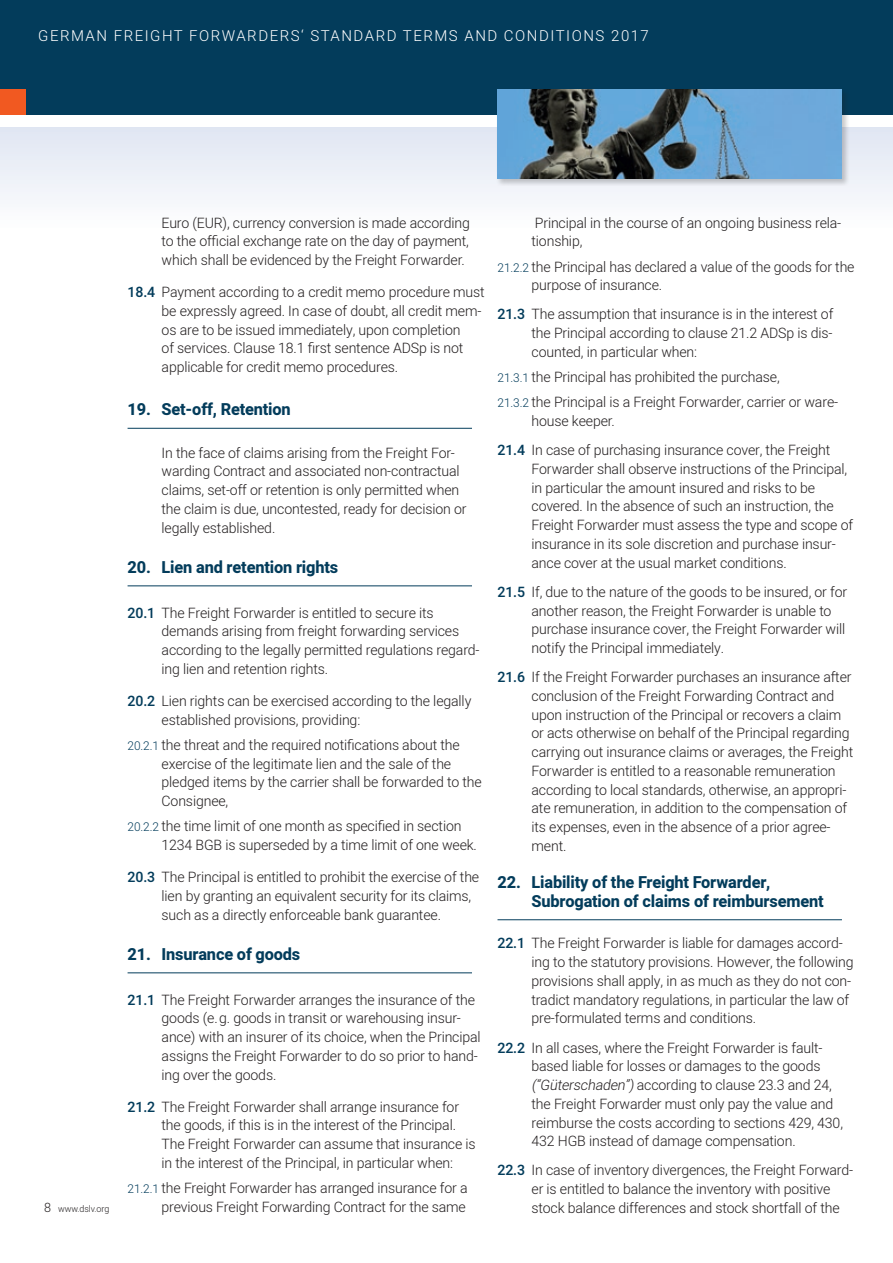
<style>
.page{position:relative;width:893px;height:1263px;background:#fff}
.page>*{position:absolute;margin:0;border:0;box-sizing:border-box;transform-origin:0 0}
.t1{font:800 16.5px/18.8px "Heebo";letter-spacing:-.01em;color:#033c5b}
.t2{font:300 15px "Heebo";letter-spacing:.1em;color:#fff}
.t3{font:300 14.25px/18.8px "Heebo";letter-spacing:-.01em;color:#231f20}
.t4{font:300 9px "Heebo";letter-spacing:-.01em;color:#231f20}
.s1{font-size:12.75px}
.s2{font-weight:500;color:#033c5b}
.s3{font-size:12px;color:#033c5b}
.s4{font-style:italic}
</style>
<div class="page">
<div style="left:0;top:0;width:893px;height:115px;background:#033c5b"></div>
<div style="left:0;top:128px;width:893px;height:102px;background:linear-gradient(to bottom,#e0e6f2,#fefefe)"></div>
<div style="left:0;top:89px;width:26px;height:26px;background:#f15921"></div>
<hr style="left:128px;top:428px;width:344px;height:1px;background:#033c5b">
<hr style="left:128px;top:585px;width:344px;height:1px;background:#033c5b">
<hr style="left:128px;top:972px;width:344px;height:1px;background:#033c5b">
<hr style="left:497px;top:919px;width:345px;height:1px;background:#033c5b">
<div style="left:496px;top:88px;width:354px;height:98px;background:#231f20;opacity:.25"></div>
<img style="left:497px;top:89px;width:345px;height:90px">
<p class="t2" style="left:38px;top:26px;width:612px">GERMAN FREIGHT FORWARDERS‘ STANDARD TERMS AND CONDITIONS 2017</p>
<p class="t4" style="left:44px;top:1202px;width:67px"><span class="s1">8</span> www.dslv.org</p>
<p class="t3" style="left:162px;top:213px;width:310px;text-align:justify">Euro (EUR), currency conversion is made according to the official exchange rate on the day of payment, which shall be evidenced by the Freight Forwarder.</p>
<p class="t3" style="left:162px;top:282px;width:325px;text-indent:-34px"><span class="s2">18.4</span> Payment according to a credit memo procedure must be expressly agreed. In case of doubt, all credit mem&shy;os are to be issued immediately, upon completion<br>of services. Clause 18.1 first sentence ADSp is not applicable for credit memo procedures.</p>
<p class="t1" style="left:128px;top:400px;width:165px">19. Set-off, Retention</p>
<p class="t3" style="left:162px;top:443px;width:307px">In the face of claims arising from the Freight For&shy;warding Contract and associated non-contractual claims, set-off or retention is only permitted when the claim is due, uncontested, ready for decision or legally established.</p>
<p class="t1" style="left:128px;top:558px;width:212px">20. Lien and retention rights</p>
<p class="t3" style="left:162px;top:603px;width:319px;text-indent:-34px"><span class="s2">20.1</span> The Freight Forwarder is entitled to secure its demands arising from freight forwarding services according to the legally permitted regulations regard&shy;ing lien and retention rights.</p>
<p class="t3" style="left:162px;top:691px;width:311px;text-indent:-34px"><span class="s2">20.2</span> Lien rights can be exercised according to the legally established provisions, providing:</p>
<p class="t3" style="left:162px;top:735px;width:322px;text-indent:-34px"><span class="s3">20.2.1</span> the threat and the required notifications about the exercise of the legitimate lien and the sale of the pledged items by the carrier shall be forwarded to the Consignee,</p>
<p class="t3" style="left:162px;top:817px;width:317px;text-indent:-34px"><span class="s3">20.2.2</span> the time limit of one month as specified in section<br>1234 BGB is superseded by a time limit of one week.</p>
<p class="t3" style="left:162px;top:867px;width:319px;text-indent:-34px"><span class="s2">20.3</span> The Principal is entitled to prohibit the exercise of the lien by granting an equivalent security for its claims, such as a directly enforceable bank guarantee.</p>
<p class="t1" style="left:128px;top:945px;width:174px">21. Insurance of goods</p>
<p class="t3" style="left:162px;top:990px;width:321px;text-indent:-34px"><span class="s2">21.1</span> The Freight Forwarder arranges the insurance of the goods (e.g. goods in transit or warehousing insur&shy;ance) with an insurer of its choice, when the Principal assigns the Freight Forwarder to do so prior to hand&shy;ing over the goods.</p>
<p class="t3" style="left:162px;top:1097px;width:316px;text-indent:-34px"><span class="s2">21.2</span> The Freight Forwarder shall arrange insurance for the goods, if this is in the interest of the Principal.<br>The Freight Forwarder can assume that insurance is in the interest of the Principal, in particular when:</p>
<p class="t3" style="left:128px;top:1178px;width:341px;text-align:right"><span class="s3">21.2.1</span> the Freight Forwarder has arranged insurance for a previous Freight Forwarding Contract for the same</p>
<p class="t3" style="left:531px;top:213px;width:311px">Principal in the course of an ongoing business rela&shy;tionship,</p>
<p class="t3" style="left:531px;top:257px;width:325px;text-indent:-34px"><span class="s3">21.2.2</span> the Principal has declared a value of the goods for the purpose of insurance.</p>
<p class="t3" style="left:531px;top:305px;width:303px;text-align:justify;text-indent:-34px"><span class="s2">21.3</span> The assumption that insurance is in the interest of the Principal according to clause 21.2 ADSp is dis&shy;counted, in particular when:</p>
<p class="t3" style="left:497px;top:364px;width:342px;line-height:25.2px"><span class="s3">21.3.1</span> the Principal has prohibited the purchase,<br><span class="s3">21.3.2</span> the Principal is a Freight Forwarder, carrier or ware-</p>
<p class="t3" style="left:497px;top:406px;width:334px;line-height:29.1px;text-indent:34px">house keeper.<br><span class="s2">21.4</span> In case of purchasing insurance cover, the Freight</p>
<p class="t3" style="left:531px;top:459px;width:323px">Forwarder shall observe instructions of the Principal, in particular the amount insured and risks to be covered. In the absence of such an instruction, the Freight Forwarder must assess the type and scope of insurance in its sole discretion and purchase insur&shy;ance cover at the usual market conditions.</p>
<p class="t3" style="left:531px;top:582px;width:317px;text-indent:-34px"><span class="s2">21.5</span> If, due to the nature of the goods to be insured, or for another reason, the Freight Forwarder is unable to purchase insurance cover, the Freight Forwarder will notify the Principal immediately.</p>
<p class="t3" style="left:531px;top:667px;width:323px;text-indent:-34px"><span class="s2">21.6</span> If the Freight Forwarder purchases an insurance after conclusion of the Freight Forwarding Contract and upon instruction of the Principal or recovers a claim or acts otherwise on behalf of the Principal regarding carrying out insurance claims or averages, the Freight Forwarder is entitled to a reasonable remuneration according to local standards, otherwise, an appropri&shy;ate remuneration, in addition to the compensation of its expenses, even in the absence of a prior agree&shy;ment.</p>
<p class="t1" style="left:531px;top:873px;width:294px;text-indent:-34px">22. Liability of the Freight Forwarder,<br>Subrogation of claims of reimbursement</p>
<p class="t3" style="left:531px;top:934px;width:324px;text-indent:-34px"><span class="s2">22.1</span> The Freight Forwarder is liable for damages accord&shy;ing to the statutory provisions. However, the following provisions shall apply, in as much as they do not con&shy;tradict mandatory regulations, in particular the law of pre-formulated terms and conditions.</p>
<p class="t3" style="left:531px;top:1038px;width:313px;text-indent:-34px"><span class="s2">22.2</span> In all cases, where the Freight Forwarder is fault&shy;based liable for losses or damages to the goods <span class="s4">(“Güterschaden”)</span>according to clause 23.3 and 24, the Freight Forwarder must only pay the value and reimburse the costs according to sections 429, 430, 432 HGB instead of damage compensation.</p>
<p class="t3" style="left:531px;top:1161px;width:323px;text-indent:-34px"><span class="s2">22.3</span> In case of inventory divergences, the Freight Forward&shy;er is entitled to balance the inventory with positive stock balance differences and stock shortfall of the</p>
</div>
